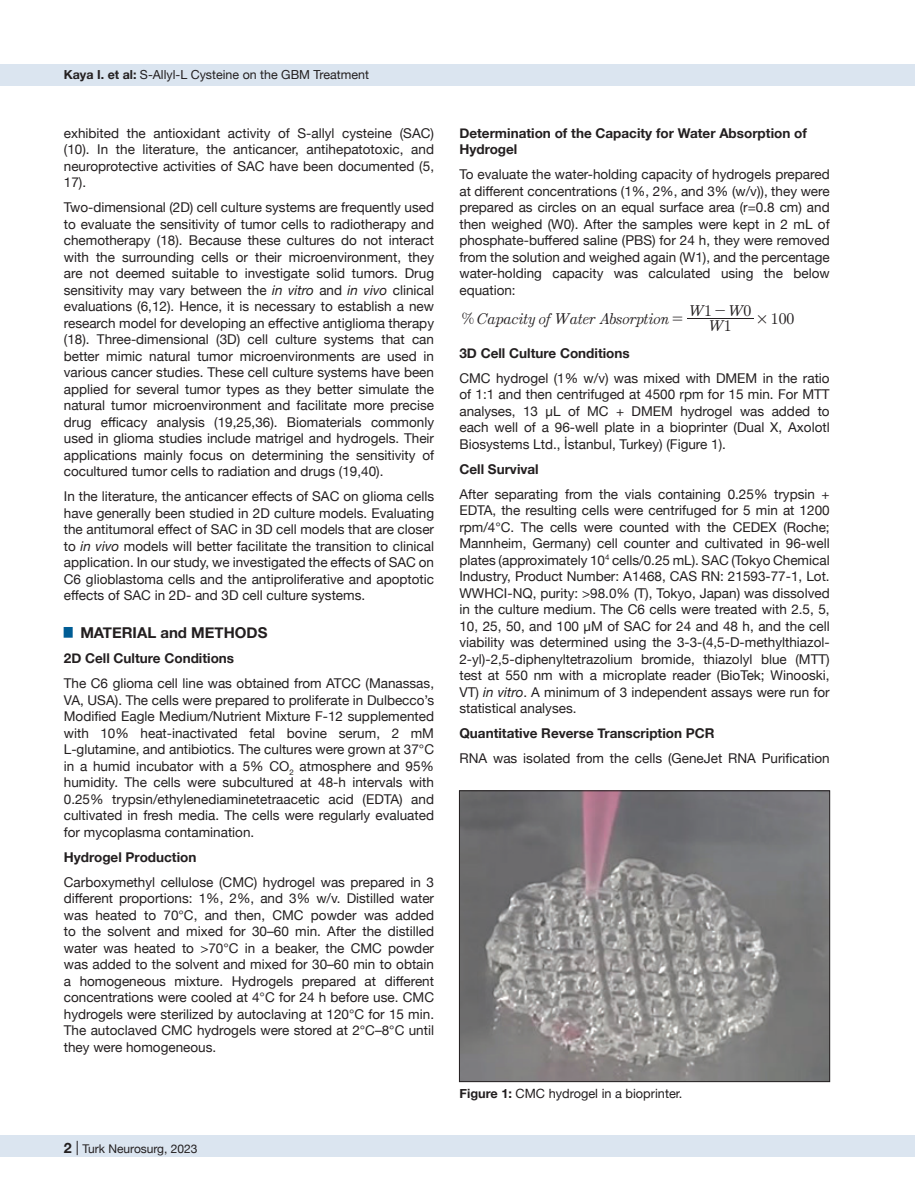
<style>
.page{position:relative;width:915px;height:1191px;background:#fff}
.page>*{position:absolute;margin:0;border:0;box-sizing:border-box;transform-origin:0 0}
.t1{font:italic 15.75px "MM Century New";color:#231f20}
.t2{font:15.75px "MM Century New";color:#231f20}
.t3{font:700 15px "Helvetica Neue";color:#231f20}
.t4{font:13.5px/16.5px "Helvetica Neue";color:#231f20;text-align:justify}
.t5{font:700 13.5px/16.5px "Helvetica Neue";color:#231f20}
.t6{font:12.75px "Helvetica Neue";color:#231f20}
.t7{font:12.45px "Helvetica Neue";color:#231f20}
.t8{font:12px "Helvetica Neue";color:#231f20}
.s1{font-weight:700}
.s2{font-style:italic}
.s3{font-weight:700;font-size:14.25px}
.s4{font-size:14.25px}
.s5{font-style:normal}
.s6{font-family:"MM Binary"}
</style>
<div class="page">
<div style="left:0;top:1135px;width:914px;height:22px;background:#dbe5f0"></div>
<div style="left:0;top:64px;width:914px;height:21px;background:#dbe5f0"></div>
<hr style="left:686px;top:318px;width:67px;height:1px;background:#231f20">
<img style="left:461px;top:792px;width:366px;height:288px">
<div style="left:459px;top:790px;width:370px;height:292px;border:1px solid #231f20"></div>
<p class="t7" style="left:64px;top:66px;width:306px"><span class="s1">Kaya I. et al:</span> S-Allyl-L Cysteine on the GBM Treatment</p>
<p class="t4" style="left:64px;top:125px;width:371px">exhibited the antioxidant activity of S-allyl cysteine (SAC) (10). In the literature, the anticancer, antihepatotoxic, and neuroprotective activities of SAC have been documented (5, 17).</p>
<p class="t4" style="left:64px;top:200px;width:371px">Two-dimensional (2D) cell culture systems are frequently used to evaluate the sensitivity of tumor cells to radiotherapy and chemotherapy (18). Because these cultures do not interact with the surrounding cells or their microenvironment, they are not deemed suitable to investigate solid tumors. Drug sensitivity may vary between the <span class="s2">in vitro</span> and <span class="s2">in vivo</span> clinical evaluations (6,12). Hence, it is necessary to establish a new research model for developing an effective antiglioma therapy (18). Three-dimensional (3D) cell culture systems that can better mimic natural tumor microenvironments are used in various cancer studies. These cell culture systems have been applied for several tumor types as they better simulate the natural tumor microenvironment and facilitate more precise drug efficacy analysis (19,25,36). Biomaterials commonly used in glioma studies include matrigel and hydrogels. Their applications mainly focus on determining the sensitivity of cocultured tumor cells to radiation and drugs (19,40).</p>
<p class="t4" style="left:64px;top:489px;width:371px">In the literature, the anticancer effects of SAC on glioma cells have generally been studied in 2D culture models. Evaluating the antitumoral effect of SAC in 3D cell models that are closer to <span class="s2">in vivo</span> models will better facilitate the transition to clinical application. In our study, we investigated the effects of SAC on C6 glioblastoma cells and the antiproliferative and apoptotic effects of SAC in 2D- and 3D cell culture systems.</p>
<p class="t3" style="left:64px;top:621px;width:205px"><sup>█</sup> MATERIAL and METHODS</p>
<p class="t5" style="left:64px;top:650px;width:172px">2D Cell Culture Conditions</p>
<p class="t4" style="left:64px;top:676px;width:371px">The C6 glioma cell line was obtained from ATCC (Manassas, VA, USA). The cells were prepared to proliferate in Dulbecco’s Modified Eagle Medium/Nutrient Mixture F-12 supplemented with 10% heat-inactivated fetal bovine serum, 2 mM L-glutamine, and antibiotics. The cultures were grown at 37°C in a humid incubator with a 5% CO<sub>2</sub> atmosphere and 95% humidity. The cells were subcultured at 48-h intervals with 0.25% trypsin/ethylenediaminetetraacetic acid (EDTA) and cultivated in fresh media. The cells were regularly evaluated for mycoplasma contamination.</p>
<p class="t5" style="left:64px;top:849px;width:134px">Hydrogel Production</p>
<p class="t4" style="left:64px;top:874px;width:371px">Carboxymethyl cellulose (CMC) hydrogel was prepared in 3 different proportions: 1%, 2%, and 3% w/v. Distilled water was heated to 70°C, and then, CMC powder was added to the solvent and mixed for 30–60 min. After the distilled water was heated to &gt;70°C in a beaker, the CMC powder was added to the solvent and mixed for 30–60 min to obtain a homogeneous mixture. Hydrogels prepared at different concentrations were cooled at 4°C for 24 h before use. CMC hydrogels were sterilized by autoclaving at 120°C for 15 min.<br>The autoclaved CMC hydrogels were stored at 2°C–8°C until they were homogeneous.</p>
<p class="t8" style="left:63px;top:1140px;width:136px"><span class="s3">2</span> <span class="s4">|</span> Turk Neurosurg, 2023</p>
<p class="t5" style="left:459px;top:125px;width:349px">Determination of the Capacity for Water Absorption of<br>Hydrogel</p>
<p class="t4" style="left:459px;top:167px;width:371px">To evaluate the water-holding capacity of hydrogels prepared at different concentrations (1%, 2%, and 3% (w/v)), they were prepared as circles on an equal surface area (r=0.8 cm) and then weighed (W0). After the samples were kept in 2 mL of phosphate-buffered saline (PBS) for 24 h, they were removed from the solution and weighed again (W1), and the percentage water-holding capacity was calculated using the below equation:</p>
<p class="t1" style="left:462px;top:311px;width:222px"><span class="s5">%</span> Capacity of Water Absorption <span class="s5">=</span></p>
<p class="t1" style="left:708px;top:318px;width:24px">W<span class="s5">1</span></p>
<p class="t2" style="left:689px;top:303px;width:63px"><span class="s2">W</span>1-<span class="s2">W</span>0</p>
<p class="t2" style="left:756px;top:311px;width:39px"><span class="s6">#</span> 100</p>
<p class="t5" style="left:459px;top:345px;width:172px">3D Cell Culture Conditions</p>
<p class="t4" style="left:459px;top:370px;width:371px">CMC hydrogel (1% w/v) was mixed with DMEM in the ratio of 1:1 and then centrifuged at 4500 rpm for 15 min. For MTT analyses, 13 µL of MC + DMEM hydrogel was added to each well of a 96-well plate in a bioprinter (Dual X, Axolotl Biosystems Ltd., İstanbul, Turkey) (Figure 1).</p>
<p class="t5" style="left:459px;top:461px;width:81px">Cell Survival</p>
<p class="t4" style="left:459px;top:486px;width:371px">After separating from the vials containing 0.25% trypsin + EDTA, the resulting cells were centrifuged for 5 min at 1200 rpm/4°C. The cells were counted with the CEDEX (Roche; Mannheim, Germany) cell counter and cultivated in 96-well plates (approximately 10<sup>4</sup> cells/0.25 mL). SAC (Tokyo Chemical Industry, Product Number: A1468, CAS RN: 21593-77-1, Lot.<br>WWHCI-NQ, purity: &gt;98.0% (T), Tokyo, Japan) was dissolved in the culture medium. The C6 cells were treated with 2.5, 5, 10, 25, 50, and 100 μM of SAC for 24 and 48 h, and the cell viability was determined using the 3-3-(4,5-D-methylthiazol-2-yl)-2,5-diphenyltetrazolium bromide, thiazolyl blue (MTT) test at 550 nm with a microplate reader (BioTek; Winooski, VT) <span class="s2">in vitro</span>. A minimum of 3 independent assays were run for statistical analyses.</p>
<p class="t5" style="left:459px;top:725px;width:257px">Quantitative Reverse Transcription PCR</p>
<p class="t4" style="left:459px;top:751px;width:371px">RNA was isolated from the cells (GeneJet RNA Purification</p>
<p class="t6" style="left:459px;top:1084px;width:224px"><span class="s1">Figure 1:</span> CMC hydrogel in a bioprinter.</p>
</div>
